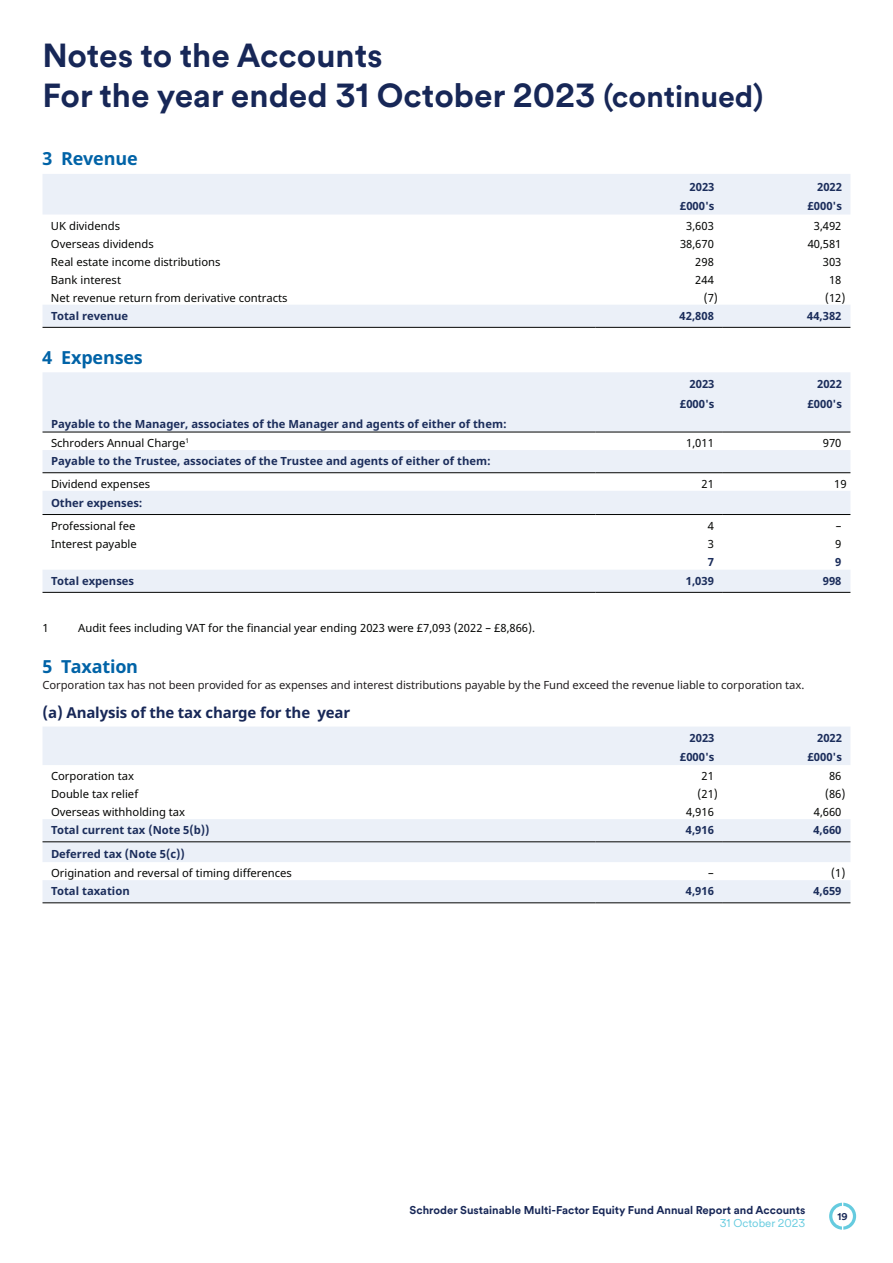
<style>
.page{position:relative;width:893px;height:1263px;background:#fff}
.page>*{position:absolute;margin:0;border:0;box-sizing:border-box;transform-origin:0 0}
.t1{font:700 33px/39.6px "Schroders Circular";color:#172757}
.t2{font:700 18px "Noto Sans";letter-spacing:-.01em;color:#0163a7}
.t3{font:700 15px "Noto Sans";letter-spacing:-.01em;color:#172757}
.t4{font:11.25px "Noto Sans";color:#040503}
.t5{font:700 11.25px/19.2px "Noto Sans";color:#1b2d5b}
.t6{font:11.25px "Noto Sans";letter-spacing:-.01em;color:#231f20}
.t7{font:700 11.25px "Schroders Circular";color:#172757}
.t8{font:11.25px "Schroders Circular";color:#65cbdf}
.t9{font:700 9.75px "Schroders Circular";color:#172757}
.s1{font-size:30px}
.s2{font-weight:400;color:#040503}
</style>
<div class="page">
<svg style="left:829px;top:1203px;width:27px;height:26px"></svg>
<svg style="left:43px;top:174px;width:807px;height:153px"></svg>
<hr style="left:43px;top:327px;width:552px;height:1px;background:#040503">
<hr style="left:595px;top:327px;width:128px;height:1px;background:#040503">
<hr style="left:723px;top:327px;width:127px;height:1px;background:#040503">
<svg style="left:43px;top:372px;width:807px;height:220px;fill:#ebf0f8"></svg>
<hr style="left:43px;top:432px;width:552px;height:1px;background:#040503">
<hr style="left:595px;top:432px;width:128px;height:1px;background:#040503">
<hr style="left:723px;top:432px;width:127px;height:1px;background:#040503">
<hr style="left:43px;top:472px;width:552px;height:1px;background:#040503">
<hr style="left:595px;top:472px;width:128px;height:1px;background:#040503">
<hr style="left:723px;top:472px;width:127px;height:1px;background:#040503">
<hr style="left:43px;top:514px;width:552px;height:1px;background:#040503">
<hr style="left:595px;top:514px;width:128px;height:1px;background:#040503">
<hr style="left:723px;top:514px;width:127px;height:1px;background:#040503">
<hr style="left:43px;top:592px;width:552px;height:1px;background:#040503">
<hr style="left:595px;top:592px;width:128px;height:1px;background:#040503">
<hr style="left:723px;top:592px;width:127px;height:1px;background:#040503">
<svg style="left:43px;top:727px;width:807px;height:175px;fill:#ebf0f8"></svg>
<hr style="left:43px;top:841px;width:552px;height:1px;background:#040503">
<hr style="left:595px;top:841px;width:128px;height:1px;background:#040503">
<hr style="left:723px;top:841px;width:127px;height:1px;background:#040503">
<hr style="left:43px;top:902px;width:552px;height:1px;background:#040503">
<hr style="left:595px;top:902px;width:128px;height:1px;background:#040503">
<hr style="left:723px;top:902px;width:127px;height:1px;background:#040503">
<h1 class="t1" style="left:43px;top:35px;width:722px">Notes to the Accounts<br>For the year ended 31 October 2023 <span class="s1">(continued)</span></h1>
<h2 class="t2" style="left:43px;top:146px;width:97px">3 Revenue</h2>
<p class="t5" style="left:690px;top:178px;width:26px">2023</p>
<p class="t5" style="left:817px;top:178px;width:26px">2022</p>
<p class="t5" style="left:680px;top:197px;width:36px">£000's</p>
<p class="t5" style="left:807px;top:197px;width:36px">£000's</p>
<p class="t4" style="left:51px;top:218px;width:71px">UK dividends</p>
<p class="t4" style="left:686px;top:218px;width:29px">3,603</p>
<p class="t4" style="left:814px;top:218px;width:29px">3,492</p>
<p class="t4" style="left:51px;top:236px;width:104px">Overseas dividends</p>
<p class="t4" style="left:680px;top:236px;width:35px">38,670</p>
<p class="t4" style="left:808px;top:236px;width:35px">40,581</p>
<p class="t4" style="left:51px;top:254px;width:171px">Real estate income distributions</p>
<p class="t4" style="left:695px;top:254px;width:20px">298</p>
<p class="t4" style="left:823px;top:254px;width:20px">303</p>
<p class="t4" style="left:51px;top:272px;width:72px">Bank interest</p>
<p class="t4" style="left:695px;top:272px;width:20px">244</p>
<p class="t4" style="left:829px;top:272px;width:14px">18</p>
<p class="t4" style="left:51px;top:290px;width:238px">Net revenue return from derivative contracts</p>
<p class="t4" style="left:704px;top:290px;width:16px">(7)</p>
<p class="t4" style="left:825px;top:290px;width:22px">(12)</p>
<p class="t5" style="left:51px;top:306px;width:79px">Total revenue</p>
<p class="t5" style="left:680px;top:306px;width:36px">42,808</p>
<p class="t5" style="left:807px;top:306px;width:36px">44,382</p>
<h2 class="t2" style="left:43px;top:344px;width:102px">4 Expenses</h2>
<p class="t5" style="left:690px;top:375px;width:26px">2023</p>
<p class="t5" style="left:817px;top:375px;width:26px">2022</p>
<p class="t5" style="left:680px;top:394px;width:36px">£000's</p>
<p class="t5" style="left:807px;top:394px;width:36px">£000's</p>
<p class="t5" style="left:51px;top:414px;width:457px">Payable to the Manager, associates of the Manager and agents of either of them:<br><span class="s2">Schroders Annual Charge</span><sup>1</sup></p>
<p class="t4" style="left:686px;top:435px;width:29px">1,011</p>
<p class="t4" style="left:823px;top:435px;width:20px">970</p>
<p class="t5" style="left:51px;top:452px;width:441px">Payable to the Trustee, associates of the Trustee and agents of either of them:</p>
<p class="t4" style="left:51px;top:476px;width:101px">Dividend expenses</p>
<p class="t4" style="left:701px;top:476px;width:14px">21</p>
<p class="t4" style="left:834px;top:476px;width:14px">19</p>
<p class="t5" style="left:51px;top:493px;width:93px">Other expenses:</p>
<p class="t4" style="left:51px;top:518px;width:86px">Professional fee</p>
<p class="t4" style="left:708px;top:518px;width:8px">4</p>
<p class="t4" style="left:836px;top:518px;width:7px">–</p>
<p class="t4" style="left:51px;top:536px;width:87px">Interest payable</p>
<p class="t4" style="left:708px;top:536px;width:8px">3</p>
<p class="t4" style="left:835px;top:536px;width:8px">9</p>
<p class="t5" style="left:708px;top:553px;width:8px">7</p>
<p class="t5" style="left:835px;top:553px;width:8px">9</p>
<p class="t5" style="left:51px;top:571px;width:85px">Total expenses</p>
<p class="t5" style="left:686px;top:571px;width:30px">1,039</p>
<p class="t5" style="left:823px;top:571px;width:20px">998</p>
<p class="t4" style="left:43px;top:621px;width:8px">1</p>
<p class="t4" style="left:78px;top:621px;width:458px">Audit fees including VAT for the financial year ending 2023 were £7,093 (2022 – £8,866).</p>
<h2 class="t2" style="left:43px;top:653px;width:97px">5 Taxation</h2>
<p class="t6" style="left:43px;top:677px;width:763px">Corporation tax has not been provided for as expenses and interest distributions payable by the Fund exceed the revenue liable to corporation tax.</p>
<h3 class="t3" style="left:43px;top:702px;width:309px">(a) Analysis of the tax charge for the year</h3>
<p class="t5" style="left:690px;top:728px;width:26px">2023</p>
<p class="t5" style="left:817px;top:728px;width:26px">2022</p>
<p class="t5" style="left:680px;top:747px;width:36px">£000's</p>
<p class="t5" style="left:807px;top:747px;width:36px">£000's</p>
<p class="t4" style="left:51px;top:768px;width:85px">Corporation tax</p>
<p class="t4" style="left:701px;top:768px;width:14px">21</p>
<p class="t4" style="left:829px;top:768px;width:14px">86</p>
<p class="t4" style="left:51px;top:786px;width:89px">Double tax relief</p>
<p class="t4" style="left:697px;top:786px;width:22px">(21)</p>
<p class="t4" style="left:825px;top:786px;width:22px">(86)</p>
<p class="t4" style="left:51px;top:804px;width:136px">Overseas withholding tax</p>
<p class="t4" style="left:686px;top:804px;width:29px">4,916</p>
<p class="t4" style="left:814px;top:804px;width:29px">4,660</p>
<p class="t5" style="left:51px;top:821px;width:160px">Total current tax (Note 5(b))</p>
<p class="t5" style="left:686px;top:821px;width:30px">4,916</p>
<p class="t5" style="left:813px;top:821px;width:30px">4,660</p>
<p class="t5" style="left:51px;top:844px;width:135px">Deferred tax (Note 5(c))</p>
<p class="t4" style="left:51px;top:865px;width:242px">Origination and reversal of timing differences</p>
<p class="t4" style="left:708px;top:865px;width:7px">–</p>
<p class="t4" style="left:831px;top:865px;width:16px">(1)</p>
<p class="t5" style="left:51px;top:882px;width:80px">Total taxation</p>
<p class="t5" style="left:686px;top:882px;width:30px">4,916</p>
<p class="t5" style="left:813px;top:882px;width:30px">4,659</p>
<p class="t7" style="left:410px;top:1202px;width:397px">Schroder Sustainable Multi-Factor Equity Fund Annual Report and Accounts</p>
<p class="t8" style="left:720px;top:1215px;width:87px">31 October 2023</p>
<p class="t9" style="left:838px;top:1209px;width:12px">19</p>
</div>
